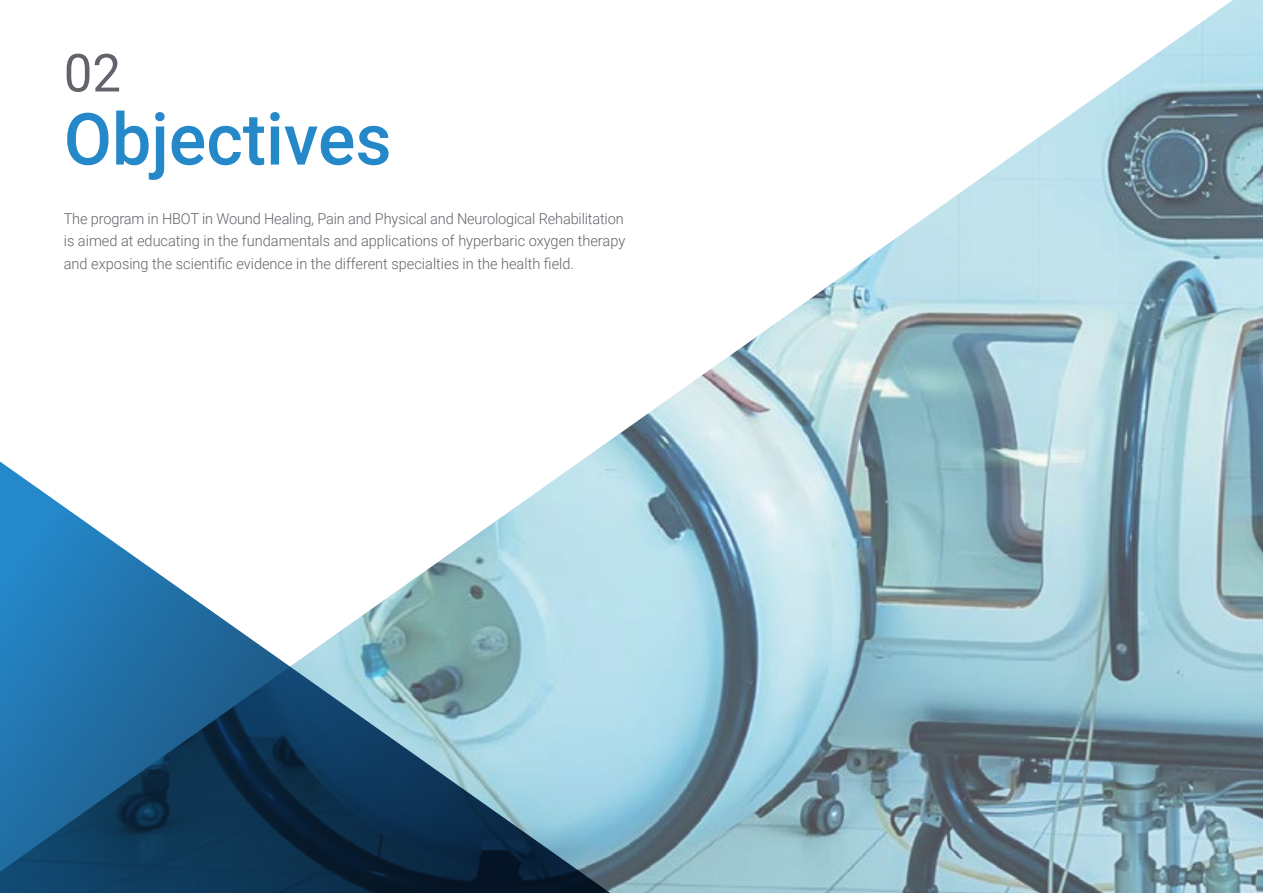
<style>
.page{position:relative;width:1263px;height:893px;background:#fff}
.page>*{position:absolute;margin:0;border:0;box-sizing:border-box;transform-origin:0 0}
.t1{font:500 72px "Roboto";color:#2488c9}
.t2{font:52.5px "Roboto";color:#61646a}
.t3{font:300 15px/22.5px "Roboto";color:#61646a;text-align:justify}
</style>
<div class="page">
<img style="left:602px;top:0;width:661px;height:893px">
<svg style="left:0;top:446px;width:640px;height:447px"></svg>
<h2 class="t2" style="left:64px;top:36px;width:59px">02</h2>
<h1 class="t1" style="left:64px;top:89px;width:329px">Objectives</h1>
<p class="t3" style="left:64px;top:207px;width:563px">The program in HBOT in Wound Healing, Pain and Physical and Neurological Rehabilitation is aimed at educating in the fundamentals and applications of hyperbaric oxygen therapy and exposing the scientific evidence in the different specialties in the health field.</p>
</div>
